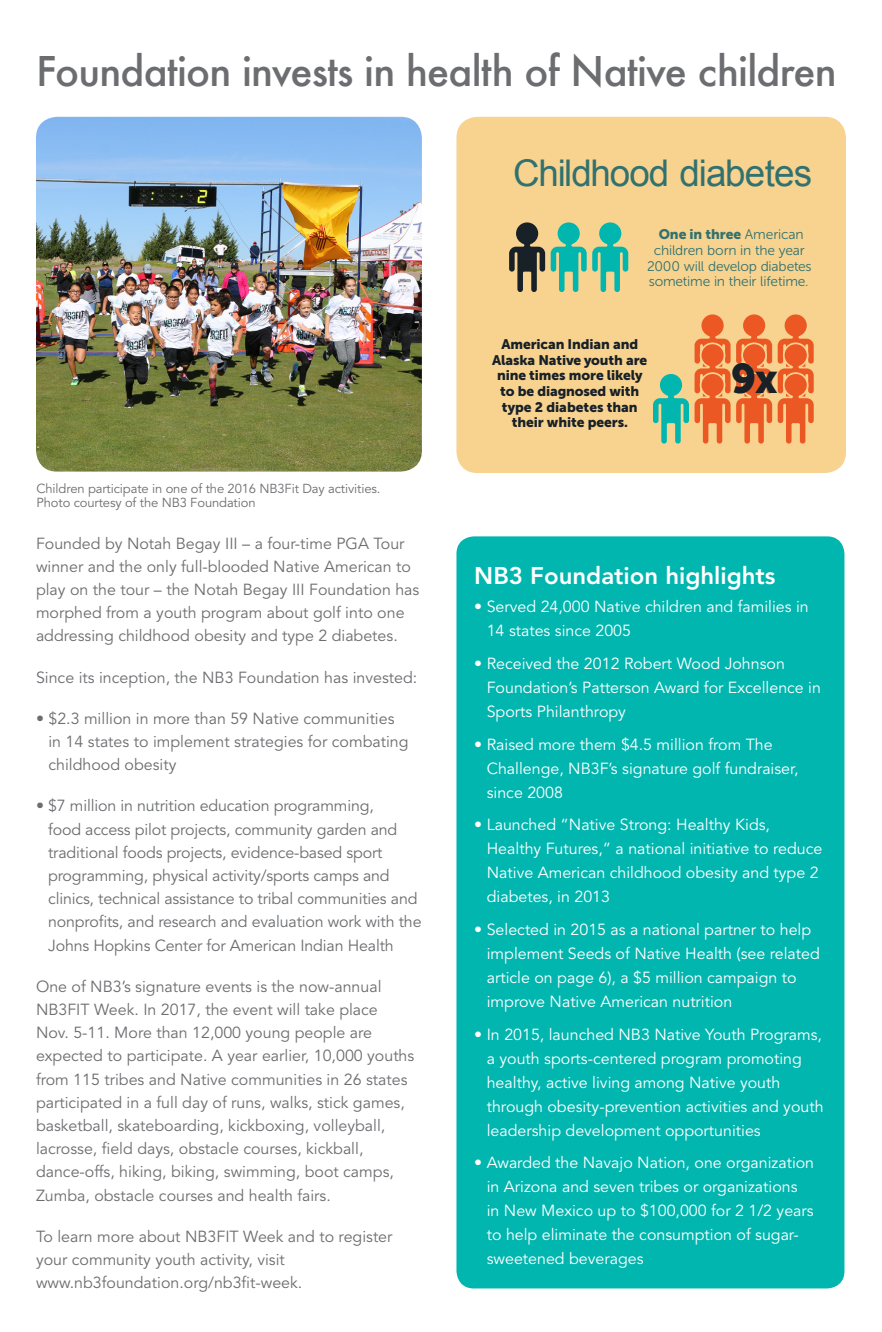
<style>
.page{position:relative;width:882px;height:1332px;background:#fff}
.page>*{position:absolute;margin:0;border:0;box-sizing:border-box;transform-origin:0 0}
.t1{font:41.4px "Museo Sans 900";color:#182028}
.Story_Head{font:500 40px "Futura";letter-spacing:-.02em;color:#6c6d70}
.t2{font:36.8px "Arial";letter-spacing:-.025em;color:#32716f}
.t3{font:800 24px "Avenir";color:#fff}
.t4{font:16px/23.2px "Avenir";color:#6c6d70}
.t5{font:16px/24px "Avenir";color:#fff}
.t6{font:13.8px/15.6px "Museo Sans 900";letter-spacing:-.005em;color:#182028;text-align:center}
.t7{font:13.8px/15.6px "Museo Sans 300";letter-spacing:-.015em;color:#32716f;text-align:center}
.t8{font:13px/14px "Avenir";letter-spacing:-.01em;color:#6c6d70}
.s1{font-family:"Museo Sans 900"}
</style>
<div class="page">
<div style="left:456px;top:536px;width:388px;height:752px;background:#00b6af;border-radius:17px"></div>
<img style="left:36px;top:117px;width:386px;height:355px">
<svg style="left:456px;top:117px;width:390px;height:356px;fill:#f7d38f"></svg>
<p class="Story_Head" style="left:36px;top:43px;width:802px">Foundation invests in health of Native children</p>
<p class="t2" style="left:513px;top:149px;width:301px">Childhood diabetes</p>
<p class="t7" style="left:647px;top:227px;width:166px"><span class="s1">One in three</span> American children born in the year<br>2000 will develop diabetes sometime in their lifetime.</p>
<p class="t8" style="left:36px;top:482px;width:346px">Children participate in one of the 2016 NB3Fit Day activities.<br>Photo courtesy of the NB3 Foundation</p>
<p class="t4" style="left:36px;top:532px;width:385px">Founded by Notah Begay III – a four-time PGA Tour winner and the only full-blooded Native American to play on the tour – the Notah Begay III Foundation has morphed from a youth program about golf into one addressing childhood obesity and type 2 diabetes.</p>
<p class="t4" style="left:36px;top:666px;width:383px">Since its inception, the NB3 Foundation has invested:</p>
<p class="t4" style="left:48px;top:707px;width:362px;text-indent:-12px">• $2.3 million in more than 59 Native communities in 14 states to implement strategies for combating childhood obesity</p>
<p class="t4" style="left:48px;top:795px;width:375px;text-indent:-12px">• $7 million in nutrition education programming,<br>food access pilot projects, community garden and traditional foods projects, evidence-based sport programming, physical activity/sports camps and clinics, technical assistance to tribal communities and nonprofits, and research and evaluation work with the Johns Hopkins Center for American Indian Health</p>
<p class="t4" style="left:36px;top:975px;width:380px">One of NB3’s signature events is the now-annual NB3FIT Week. In 2017, the event will take place Nov. 5-11. More than 12,000 young people are expected to participate. A year earlier, 10,000 youths from 115 tribes and Native communities in 26 states participated in a full day of runs, walks, stick games, basketball, skateboarding, kickboxing, volleyball, lacrosse, field days, obstacle courses, kickball, dance-offs, hiking, biking, swimming, boot camps, Zumba, obstacle courses and health fairs.</p>
<p class="t4" style="left:36px;top:1225px;width:358px">To learn more about NB3FIT Week and to register your community youth activity, visit www.nb3foundation.org/nb3fit-week.</p>
<p class="t6" style="left:492px;top:336px;width:157px">American Indian and<br>Alaska Native youth are nine times more likely to be diagnosed with type 2 diabetes than their white peers.</p>
<p class="t1" style="left:731px;top:355px;width:49px">9x</p>
<p class="t3" style="left:474px;top:561px;width:303px">NB3 Foundation highlights</p>
<p class="t5" style="left:487px;top:595px;width:324px;text-indent:-12px">• Served 24,000 Native children and families in<br>14 states since 2005</p>
<p class="t5" style="left:487px;top:652px;width:336px;text-indent:-12px">• Received the 2012 Robert Wood Johnson<br>Foundation’s Patterson Award for Excellence in<br>Sports Philanthropy</p>
<p class="t5" style="left:487px;top:733px;width:313px;text-indent:-12px">• Raised more them $4.5 million from The<br>Challenge, NB3F’s signature golf fundraiser, since 2008</p>
<p class="t5" style="left:487px;top:813px;width:337px;text-indent:-12px">• Launched “Native Strong: Healthy Kids, Healthy Futures,” a national initiative to reduce Native American childhood obesity and type 2 diabetes, in 2013</p>
<p class="t5" style="left:487px;top:918px;width:335px;text-indent:-12px">• Selected in 2015 as a national partner to help implement Seeds of Native Health (see related article on page 6), a $5 million campaign to improve Native American nutrition</p>
<p class="t5" style="left:487px;top:1022px;width:338px;text-indent:-12px">• In 2015, launched NB3 Native Youth Programs, a youth sports-centered program promoting healthy, active living among Native youth through obesity-prevention activities and youth leadership development opportunities</p>
<p class="t5" style="left:487px;top:1151px;width:329px;text-indent:-12px">• Awarded the Navajo Nation, one organization in Arizona and seven tribes or organizations in New Mexico up to $100,000 for 2 1/2 years to help eliminate the consumption of sugar&shy;sweetened beverages</p>
</div>
